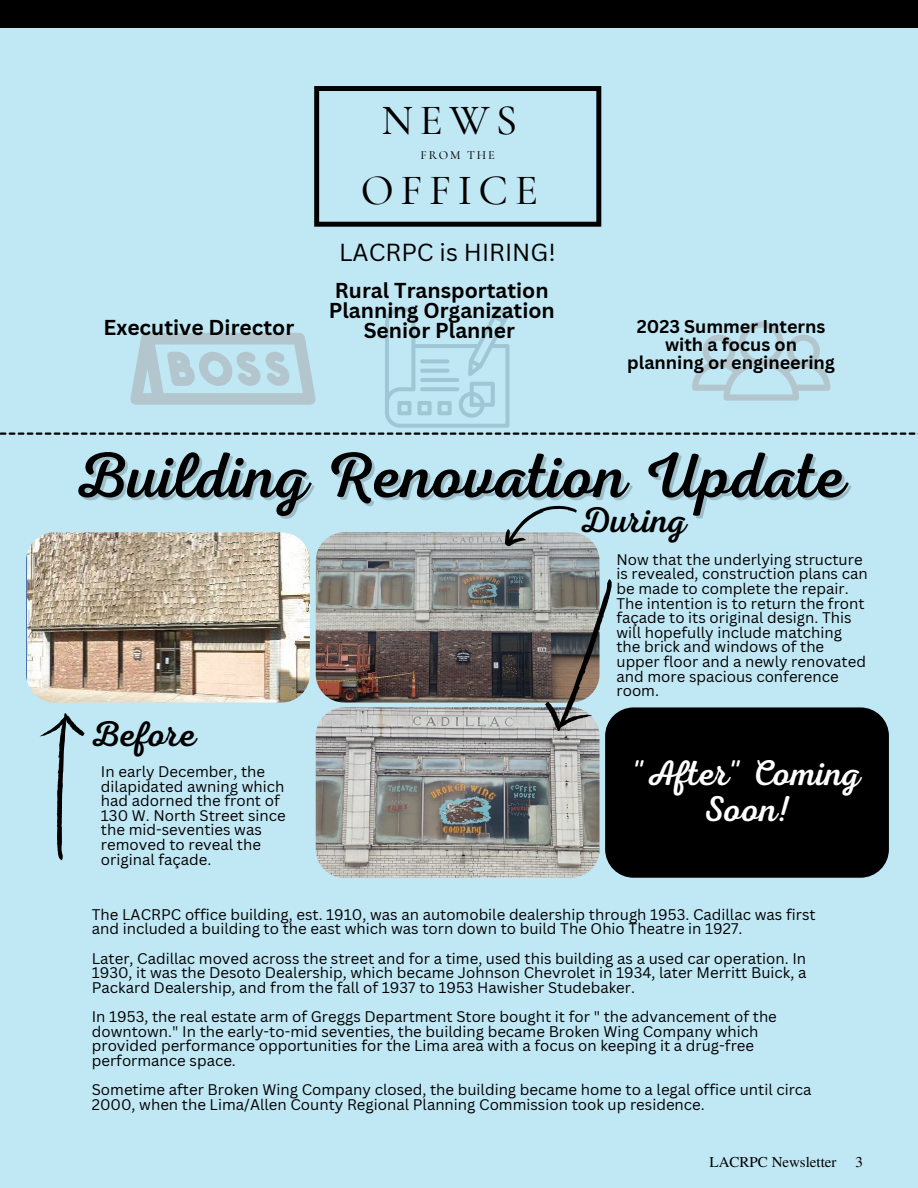
<style>
.page{position:relative;width:918px;height:1188px;background:#fff}
.page>*{position:absolute;margin:0;border:0;box-sizing:border-box;transform-origin:0 0}
.t1{font:64.5px "Nexa Script";color:#000}
.t2{font:500 43.2px "Cormorant Garamond";letter-spacing:.15em;color:#000}
.t3{font:36px/36px "Nexa Script";color:#fff;text-align:center}
.t4{font:36px "Nexa Script";color:#000}
.t5{font:24px "Canva Sans";color:#000}
.t6{font:700 21px/20.2px "Canva Sans";color:#000;text-align:center}
.t7{font:700 18px/18px "Canva Sans";color:#000;text-align:center}
.t8{font:15px/14.7px "Canva Sans";color:#000}
.t9{font:15px "Te X Gyre Termes";color:#000}
.t10{font:500 12.3px "Cormorant Garamond";letter-spacing:.15em;color:#000}
</style>
<div class="page">
<div style="left:0;top:28px;width:918px;height:1160px;background:#c0e7f4"></div>
<div style="left:0;top:0;width:918px;height:28px;background:#000"></div>
<svg style="left:314px;top:86px;width:287px;height:141px"></svg>
<img style="left:316px;top:707px;width:284px;height:171px;border-radius:28px">
<img style="left:316px;top:532px;width:284px;height:171px;border-radius:28px">
<img style="left:26px;top:532px;width:284px;height:171px;border-radius:28px">
<div style="left:605px;top:707px;width:284px;height:171px;background:#000;border-radius:28px"></div>
<svg style="left:498px;top:505px;width:80px;height:47px"></svg>
<svg style="left:539px;top:577px;width:93px;height:161px"></svg>
<svg style="left:40px;top:713px;width:45px;height:147px"></svg>
<svg style="left:0;top:307px;width:918px;height:128px"></svg>
<h2 class="t2" style="left:382px;top:94px;width:137px">NEWS</h2>
<p class="t10" style="left:421px;top:148px;width:76px">FROM THE</p>
<h2 class="t2" style="left:361px;top:164px;width:179px">OFFICE</h2>
<h3 class="t5" style="left:339px;top:235px;width:218px">LACRPC is HIRING!</h3>
<h3 class="t6" style="left:329px;top:280px;width:228px">Rural Transportation<br>Planning Organization<br>Senior Planner</h3>
<h3 class="t6" style="left:104px;top:317px;width:192px">Executive Director</h3>
<p class="t7" style="left:627px;top:317px;width:209px">2023 Summer Interns with a focus on planning or engineering</p>
<h1 class="t1" style="left:73px;top:439px;width:774px">Building Renovation Update</h1>
<h3 class="t4" style="left:579px;top:500px;width:109px">During</h3>
<h3 class="t4" style="left:90px;top:714px;width:108px">Before</h3>
<p class="t8" style="left:616px;top:552px;width:253px">Now that the underlying structure is revealed, construction plans can be made to complete the repair.<br>The intention is to return the front façade to its original design. This will hopefully include matching the brick and windows of the upper floor and a newly renovated and more spacious conference room.</p>
<p class="t8" style="left:101px;top:764px;width:186px">In early December, the dilapidated awning which had adorned the front of<br>130 W. North Street since the mid-seventies was removed to reveal the original façade.</p>
<h3 class="t3" style="left:633px;top:756px;width:229px">"After" Coming<br>Soon!</h3>
<p class="t8" style="left:92px;top:907px;width:725px">The LACRPC office building, est. 1910, was an automobile dealership through 1953. Cadillac was first and included a building to the east which was torn down to build The Ohio Theatre in 1927.</p>
<p class="t8" style="left:92px;top:950px;width:716px;text-align:justify">Later, Cadillac moved across the street and for a time, used this building as a used car operation. In 1930, it was the Desoto Dealership, which became Johnson Chevrolet in 1934, later Merritt Buick, a Packard Dealership, and from the fall of 1937 to 1953 Hawisher Studebaker.</p>
<p class="t8" style="left:92px;top:1009px;width:687px">In 1953, the real estate arm of Greggs Department Store bought it for " the advancement of the downtown." In the early-to-mid seventies, the building became Broken Wing Company which provided performance opportunities for the Lima area with a focus on keeping it a drug-free performance space.</p>
<p class="t8" style="left:92px;top:1082px;width:721px">Sometime after Broken Wing Company closed, the building became home to a legal office until circa<br>2000, when the Lima/Allen County Regional Planning Commission took up residence.</p>
<p class="t9" style="left:710px;top:1151px;width:155px">LACRPC Newsletter 3</p>
</div>
